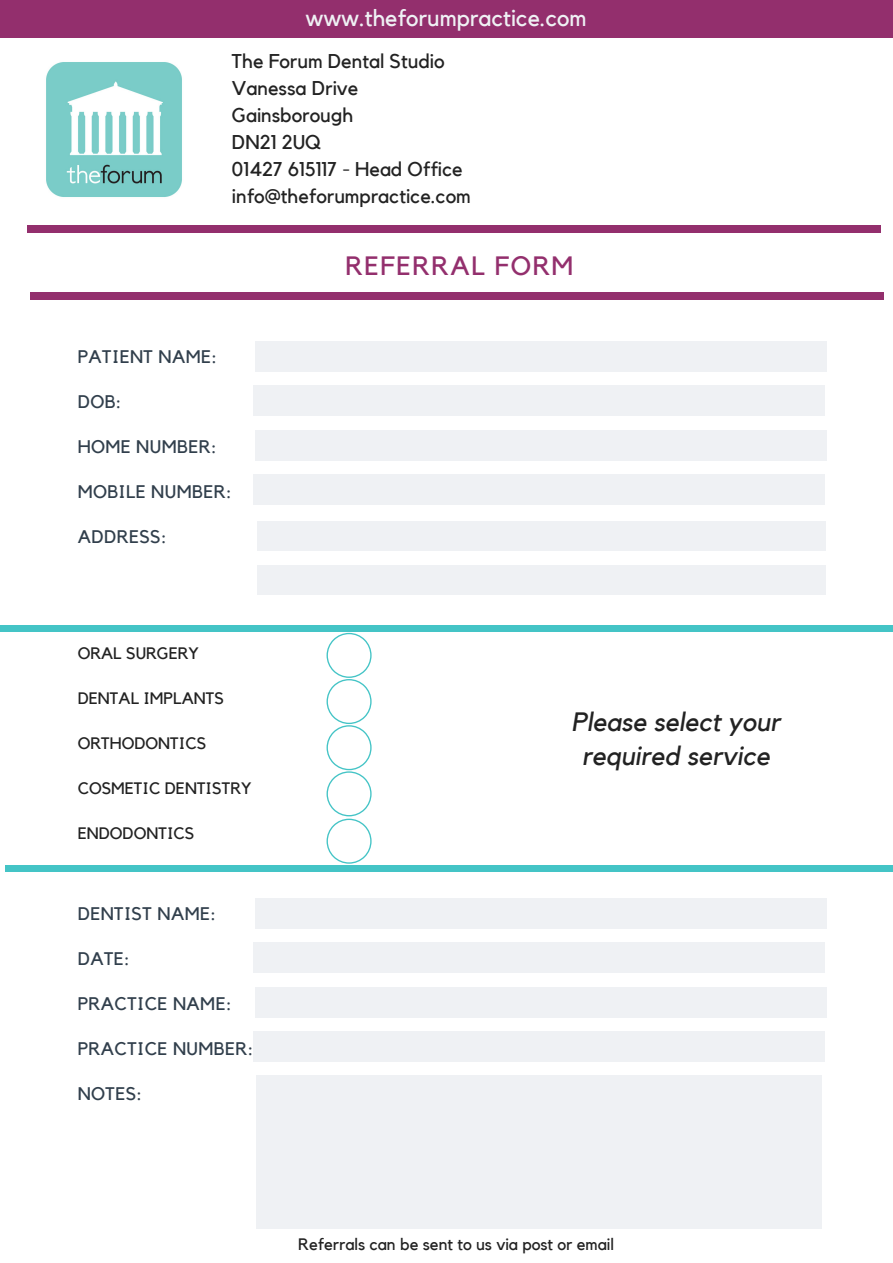
<style>
.page{position:relative;width:893px;height:1263px;background:#fff}
.page>*{position:absolute;margin:0;border:0;box-sizing:border-box;transform-origin:0 0}
.t1{font:italic 26.55px/33.9px "Kollektif";color:#222;text-align:center}
.t2{font:26.4px "Kollektif";letter-spacing:.06em;color:#932f6d}
.t3{font:23.25px "Kollektif";color:#eff1f4}
.t4{font:19.8px/27px "Kollektif";color:#222}
.t5{font:18.15px "Kollektif";letter-spacing:.02em;color:#313f4c}
.t6{font:16.5px "Kollektif";color:#222}
</style>
<div class="page">
<div style="left:255px;top:341px;width:571px;height:31px;background:#eff1f4"></div>
<div style="left:253px;top:385px;width:572px;height:30px;background:#eff1f4"></div>
<div style="left:255px;top:430px;width:571px;height:31px;background:#eff1f4"></div>
<div style="left:253px;top:474px;width:572px;height:30px;background:#eff1f4"></div>
<div style="left:255px;top:899px;width:571px;height:30px;background:#eff1f4"></div>
<div style="left:253px;top:942px;width:572px;height:31px;background:#eff1f4"></div>
<div style="left:255px;top:987px;width:571px;height:31px;background:#eff1f4"></div>
<div style="left:253px;top:1031px;width:572px;height:31px;background:#eff1f4"></div>
<div style="left:257px;top:521px;width:568px;height:30px;background:#eff1f4"></div>
<div style="left:257px;top:565px;width:568px;height:29px;background:#eff1f4"></div>
<div style="left:257px;top:1075px;width:565px;height:153px;background:#eff1f4"></div>
<div style="left:1px;top:625px;width:892px;height:7px;background:#44c4c6"></div>
<div style="left:5px;top:865px;width:888px;height:6px;background:#44c4c6"></div>
<div style="left:28px;top:225px;width:853px;height:8px;background:#932f6d"></div>
<div style="left:30px;top:292px;width:853px;height:8px;background:#932f6d"></div>
<div style="left:0;top:0;width:893px;height:37px;background:#932f6d"></div>
<img style="left:46px;top:62px;width:136px;height:135px">
<svg style="left:327px;top:633px;width:45px;height:231px"></svg>
<h3 class="t3" style="left:305px;top:7px;width:283px">www.theforumpractice.com</h3>
<p class="t4" style="left:232px;top:48px;width:240px">The Forum Dental Studio<br>Vanessa Drive<br>Gainsborough<br>DN21 2UQ<br>01427 615117 - Head Office info@theforumpractice.com</p>
<p class="t5" style="left:78px;top:348px;width:141px">PATIENT NAME:</p>
<p class="t5" style="left:78px;top:393px;width:45px">DOB:</p>
<p class="t5" style="left:78px;top:438px;width:140px">HOME NUMBER:</p>
<p class="t5" style="left:78px;top:483px;width:155px">MOBILE NUMBER:</p>
<p class="t5" style="left:78px;top:528px;width:91px">ADDRESS:</p>
<p class="t6" style="left:78px;top:645px;width:123px">ORAL SURGERY</p>
<p class="t6" style="left:78px;top:690px;width:148px">DENTAL IMPLANTS</p>
<p class="t6" style="left:78px;top:735px;width:130px">ORTHODONTICS</p>
<p class="t6" style="left:78px;top:780px;width:175px">COSMETIC DENTISTRY</p>
<p class="t6" style="left:78px;top:825px;width:118px">ENDODONTICS</p>
<p class="t5" style="left:78px;top:905px;width:140px">DENTIST NAME:</p>
<p class="t5" style="left:78px;top:950px;width:54px">DATE:</p>
<p class="t5" style="left:78px;top:995px;width:155px">PRACTICE NAME:</p>
<p class="t5" style="left:78px;top:1040px;width:177px">PRACTICE NUMBER:</p>
<p class="t5" style="left:78px;top:1085px;width:66px">NOTES:</p>
<h2 class="t2" style="left:345px;top:253px;width:229px">REFERRAL FORM</h2>
<h1 class="t1" style="left:571px;top:706px;width:210px">Please select your required service</h1>
<p class="t6" style="left:298px;top:1236px;width:317px">Referrals can be sent to us via post or email</p>
</div>
